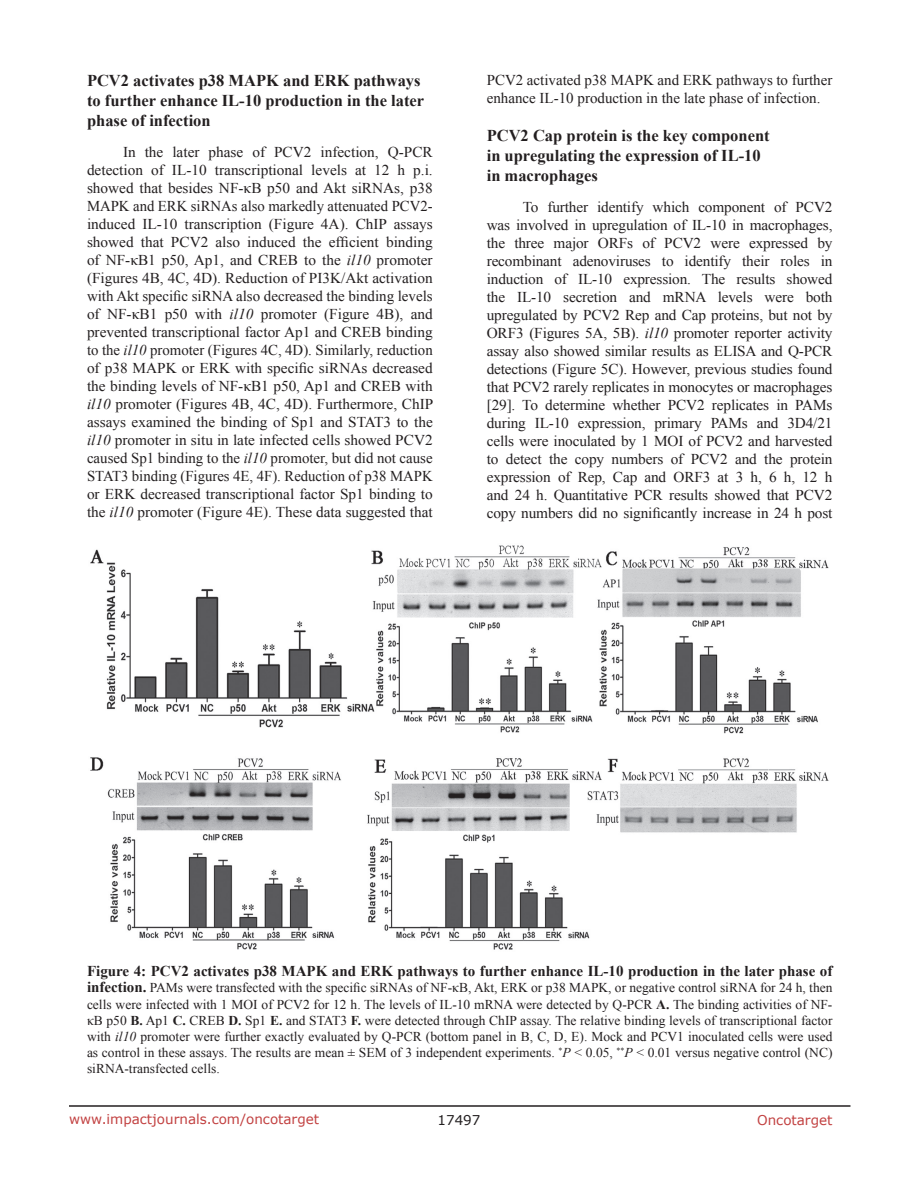
<style>
.page{position:relative;width:918px;height:1188px;background:#fff}
.page>*{position:absolute;margin:0;border:0;box-sizing:border-box;transform-origin:0 0}
.SubHeading{font:700 16.5px/19.8px "Times New Roman";color:#231f20}
.BodyText{font:15px/18px "Times New Roman";color:#231f20;text-align:justify}
.figuretext{font:700 15px "Times New Roman";color:#231f20}
.figuretext-2{font:13.5px/16.2px "Times New Roman";color:#231f20;text-align:justify}
.t1{font:13.5px "Verdana";color:#c24141}
.t2{font:13.5px "Verdana";color:#231f20}
.s1{font-style:italic}
.s2{font-weight:700;font-size:15px}
.s3{font-weight:700}
</style>
<div class="page">
<hr style="left:69px;top:1105px;width:781px;height:2px;background:#231f20">
<img style="left:90px;top:545px;width:739px;height:405px">
<p class="SubHeading" style="left:87px;top:70px;width:339px">PCV2 activates p38 MAPK and ERK pathways to further enhance IL-10 production in the later phase of infection</p>
<p class="BodyText" style="left:87px;top:143px;width:348px;text-indent:36px">In the later phase of PCV2 infection, Q-PCR detection of IL-10 transcriptional levels at 12 h p.i. showed that besides NF-κB p50 and Akt siRNAs, p38<br>MAPK and ERK siRNAs also markedly attenuated PCV2- induced IL-10 transcription (Figure 4A). ChIP assays showed that PCV2 also induced the efficient binding of NF-κB1 p50, Ap1, and CREB to the <span class="s1">il10</span> promoter (Figures 4B, 4C, 4D). Reduction of PI3K/Akt activation with Akt specific siRNA also decreased the binding levels of NF-κB1 p50 with <span class="s1">il10</span> promoter (Figure 4B), and prevented transcriptional factor Ap1 and CREB binding to the <span class="s1">il10</span> promoter (Figures 4C, 4D). Similarly, reduction of p38 MAPK or ERK with specific siRNAs decreased the binding levels of NF-κB1 p50, Ap1 and CREB with <span class="s1">il10</span> promoter (Figures 4B, 4C, 4D). Furthermore, ChIP assays examined the binding of Sp1 and STAT3 to the <span class="s1">il10</span> promoter in situ in late infected cells showed PCV2 caused Sp1 binding to the <span class="s1">il10</span> promoter, but did not cause STAT3 binding (Figures 4E, 4F). Reduction of p38 MAPK or ERK decreased transcriptional factor Sp1 binding to the <span class="s1">il10</span> promoter (Figure 4E). These data suggested that</p>
<p class="BodyText" style="left:487px;top:71px;width:347px">PCV2 activated p38 MAPK and ERK pathways to further enhance IL-10 production in the late phase of infection.</p>
<p class="SubHeading" style="left:487px;top:125px;width:284px">PCV2 Cap protein is the key component in upregulating the expression of IL-10 in macrophages</p>
<p class="BodyText" style="left:487px;top:198px;width:347px;text-indent:36px">To further identify which component of PCV2 was involved in upregulation of IL-10 in macrophages, the three major ORFs of PCV2 were expressed by recombinant adenoviruses to identify their roles in induction of IL-10 expression. The results showed the IL-10 secretion and mRNA levels were both upregulated by PCV2 Rep and Cap proteins, but not by ORF3 (Figures 5A, 5B). <span class="s1">il10</span> promoter reporter activity assay also showed similar results as ELISA and Q-PCR detections (Figure 5C). However, previous studies found that PCV2 rarely replicates in monocytes or macrophages [29]. To determine whether PCV2 replicates in PAMs during IL-10 expression, primary PAMs and 3D4/21 cells were inoculated by 1 MOI of PCV2 and harvested to detect the copy numbers of PCV2 and the protein expression of Rep, Cap and ORF3 at 3 h, 6 h, 12 h and 24 h. Quantitative PCR results showed that PCV2 copy numbers did no significantly increase in 24 h post</p>
<p class="figuretext" style="left:87px;top:961px;width:747px">Figure 4: PCV2 activates p38 MAPK and ERK pathways to further enhance IL-10 production in the later phase of</p>
<p class="figuretext-2" style="left:87px;top:980px;width:747px"><span class="s2">infection.</span> PAMs were transfected with the specific siRNAs of NF-κB, Akt, ERK or p38 MAPK, or negative control siRNA for 24 h, then cells were infected with 1 MOI of PCV2 for 12 h. The levels of IL-10 mRNA were detected by Q-PCR <span class="s3">A.</span> The binding activities of NF&shy;κB p50 <span class="s3">B.</span> Ap1 <span class="s3">C.</span> CREB <span class="s3">D.</span> Sp1 <span class="s3">E.</span> and STAT3 <span class="s3">F.</span> were detected through ChIP assay. The relative binding levels of transcriptional factor with <span class="s1">il10</span> promoter were further exactly evaluated by Q-PCR (bottom panel in B, C, D, E). Mock and PCV1 inoculated cells were used as control in these assays. The results are mean ± SEM of 3 independent experiments. <sup>*</sup><span class="s1">P</span> &lt; 0.05, <sup>**</sup><span class="s1">P</span> &lt; 0.01 versus negative control (NC) siRNA-transfected cells.</p>
<p class="t1" style="left:69px;top:1110px;width:252px">www.impactjournals.com/oncotarget</p>
<p class="t2" style="left:438px;top:1111px;width:44px">17497</p>
<p class="t1" style="left:757px;top:1111px;width:77px">Oncotarget</p>
</div>
